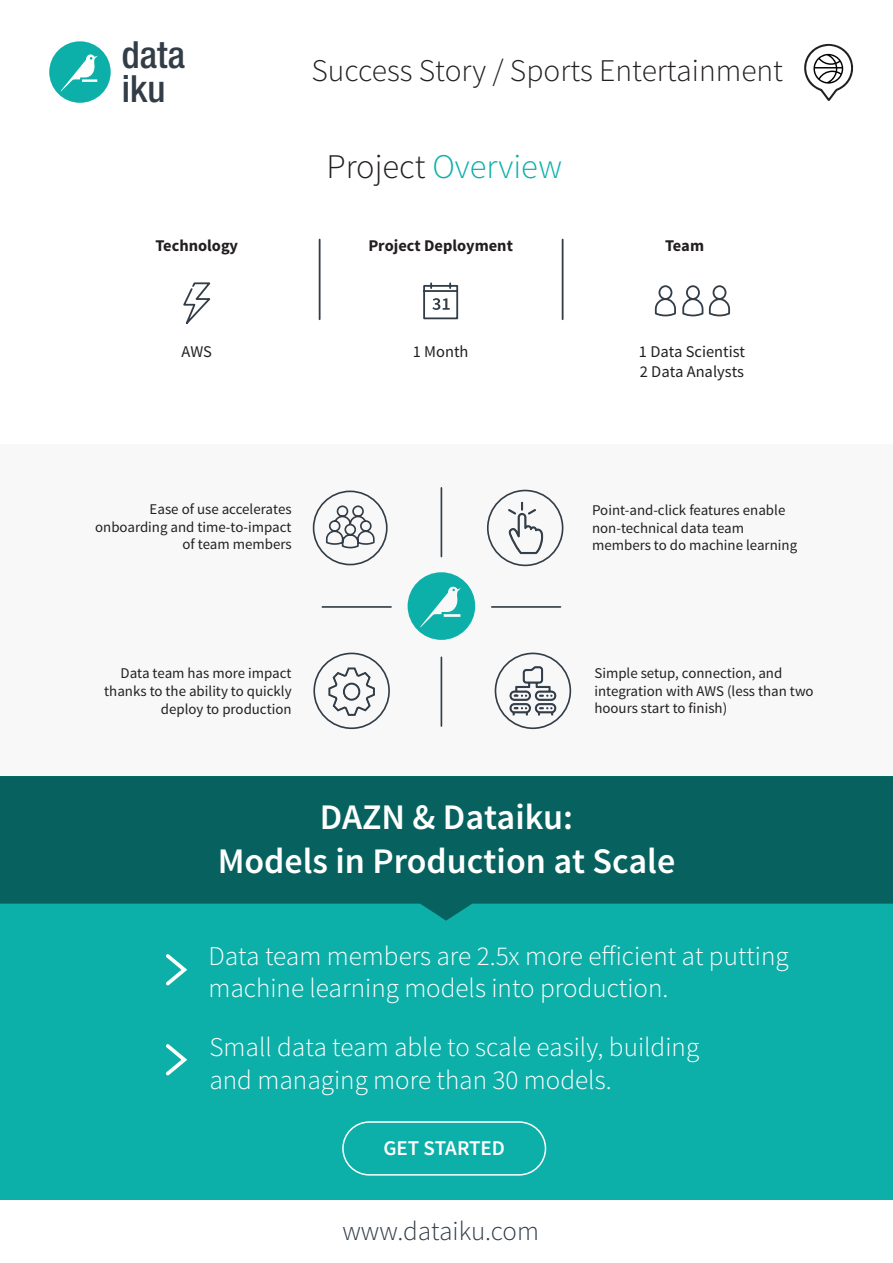
<style>
.page{position:relative;width:893px;height:1263px;background:#fff}
.page>*{position:absolute;margin:0;border:0;box-sizing:border-box;transform-origin:0 0}
.t1{font:500 condensed 37.5px/34.2px "Helvetica Neue LT Std";color:#323d47}
.t2{font:600 36px "Source Sans Pro";color:#fff}
.t3{font:300 34.5px "Source Sans Pro";color:#0db0a9}
.t4{font:300 31.5px "Source Sans Pro";color:#231f20}
.t5{font:300 27.15px/32.5px "Source Sans Pro";color:#fff}
.t6{font:300 27px "Source Sans Pro";color:#323d47}
.t7{font:600 21px "Source Sans Pro";color:#fff}
.t8{font:16.35px "Source Sans Pro";color:#231f20}
.t9{font:700 16.35px "Source Sans Pro";color:#231f20}
.t10{font:14.85px/17.9px "Source Sans Pro";color:#231f20;text-align:right}
.s1{color:#231f20}
</style>
<div class="page">
<div style="left:0;top:444px;width:893px;height:332px;background:#f8f8f8"></div>
<div style="left:0;top:776px;width:893px;height:423px;background:#0db0a9"></div>
<svg style="left:423px;top:282px;width:36px;height:38px"></svg>
<svg style="left:183px;top:282px;width:28px;height:42px"></svg>
<svg style="left:312px;top:490px;width:76px;height:76px"></svg>
<div style="left:342px;top:1121px;width:204px;height:54px;border:2px solid #fff;border-radius:26px"></div>
<hr style="left:441px;top:488px;width:1px;height:69px;background:#323d47">
<hr style="left:319px;top:240px;width:2px;height:79px;background:#323d47">
<hr style="left:562px;top:240px;width:1px;height:79px;background:#323d47">
<svg style="left:0;top:776px;width:893px;height:145px;background:#076b67"></svg>
<hr style="left:441px;top:657px;width:1px;height:69px;background:#323d47">
<hr style="left:492px;top:606px;width:68px;height:2px;background:#323d47">
<hr style="left:322px;top:606px;width:69px;height:2px;background:#323d47">
<svg style="left:166px;top:954px;width:22px;height:32px"></svg>
<svg style="left:166px;top:1044px;width:22px;height:32px"></svg>
<svg style="left:654px;top:285px;width:76px;height:32px"></svg>
<svg style="left:49px;top:41px;width:62px;height:62px"></svg>
<div style="left:495px;top:653px;width:76px;height:76px;border:2px solid #323d47;border-radius:50%"></div>
<div style="left:313px;top:653px;width:77px;height:76px;border:2px solid #323d47;border-radius:50%"></div>
<div style="left:487px;top:490px;width:76px;height:76px;border:2px solid #323d47;border-radius:50%"></div>
<svg style="left:328px;top:667px;width:47px;height:49px"></svg>
<svg style="left:510px;top:666px;width:46px;height:49px"></svg>
<svg style="left:509px;top:502px;width:34px;height:52px"></svg>
<svg style="left:408px;top:572px;width:67px;height:68px"></svg>
<svg style="left:804px;top:44px;width:50px;height:57px"></svg>
<h1 class="t1" style="left:122px;top:37px;width:65px">data iku</h1>
<p class="t4" style="left:311px;top:51px;width:473px">Success Story / Sports Entertainment</p>
<p class="t3" style="left:326px;top:146px;width:237px"><span class="s1">Project</span> Overview</p>
<p class="t9" style="left:155px;top:235px;width:84px">Technology</p>
<p class="t9" style="left:368px;top:235px;width:146px">Project Deployment</p>
<p class="t9" style="left:665px;top:235px;width:41px">Team</p>
<p class="t8" style="left:182px;top:342px;width:32px">AWS</p>
<p class="t8" style="left:413px;top:342px;width:57px">1 Month</p>
<p class="t8" style="left:639px;top:342px;width:108px">1 Data Scientist</p>
<p class="t8" style="left:640px;top:361px;width:106px">2 Data Analysts</p>
<p class="t10" style="left:95px;top:500px;width:198px">Ease of use accelerates onboarding and time-to-impact of team members</p>
<p class="t10" style="left:592px;top:501px;width:207px;text-align:left">Point-and-click features enable non-technical data team members to do machine learning</p>
<p class="t10" style="left:104px;top:664px;width:189px">Data team has more impact thanks to the ability to quickly deploy to production</p>
<p class="t10" style="left:594px;top:664px;width:221px;text-align:left">Simple setup, connection, and integration with AWS (less than two hoours start to finish)</p>
<p class="t2" style="left:320px;top:795px;width:255px">DAZN &amp; Dataiku:</p>
<p class="t2" style="left:218px;top:838px;width:459px">Models in Production at Scale</p>
<p class="t5" style="left:208px;top:939px;width:582px">Data team members are 2.5x more efficient at putting machine learning models into production.</p>
<p class="t5" style="left:209px;top:1031px;width:491px">Small data team able to scale easily, building and managing more than 30 models.</p>
<p class="t7" style="left:383px;top:1135px;width:123px">GET STARTED</p>
<p class="t6" style="left:342px;top:1214px;width:198px">www.dataiku.com</p>
</div>
